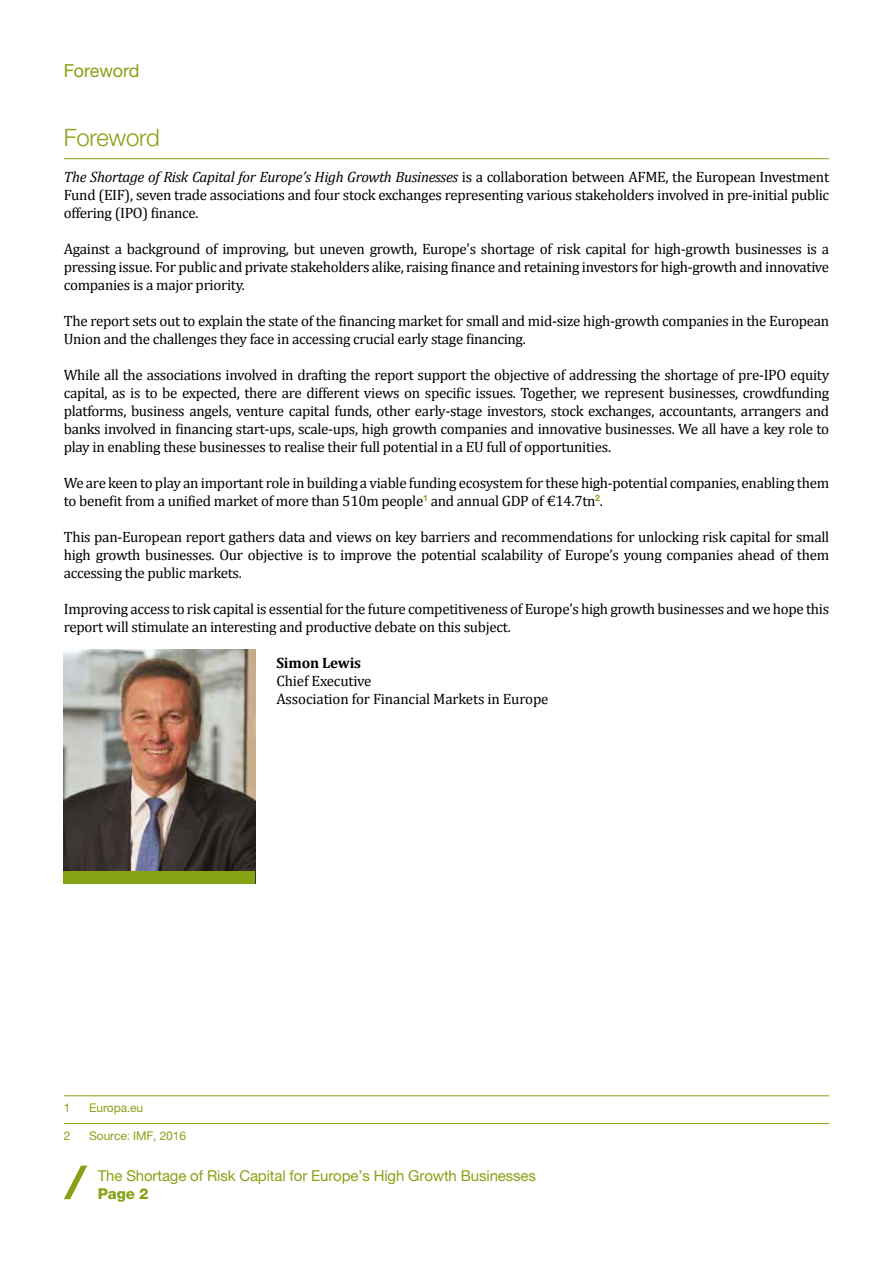
<style>
.page{position:relative;width:893px;height:1263px;background:#fff}
.page>*{position:absolute;margin:0;border:0;box-sizing:border-box;transform-origin:0 0}
.t1{font:300 24px "Helvetica Neue LT Pro";letter-spacing:-.01em;color:#86a315}
.t2{font:18px "Helvetica Neue LT Pro";letter-spacing:-.01em;color:#86a315}
.t3{font:15px/18px "Cambria";letter-spacing:-.02em;color:#000;text-align:justify}
.t4{font:15px "Helvetica Neue LT Pro";letter-spacing:-.01em;color:#86a315}
.t5{font:700 15px "Cambria";letter-spacing:-.01em;color:#000}
.t6{font:800 15px "Helvetica Neue LT Pro";color:#86a315}
.t7{font:12px "Helvetica Neue LT Pro";letter-spacing:-.01em;color:#86a315}
.s1{font-style:italic}
</style>
<div class="page">
<svg style="left:64px;top:1165px;width:23px;height:34px"></svg>
<hr style="left:64px;top:158px;width:765px;height:1px;background:#86a315">
<hr style="left:64px;top:1095px;width:765px;height:1px;background:#86a315">
<hr style="left:64px;top:1123px;width:765px;height:1px;background:#86a315">
<img style="left:64px;top:650px;width:191px;height:221px">
<div style="left:64px;top:871px;width:191px;height:13px;background:#86a315"></div>
<p class="t2" style="left:64px;top:59px;width:77px">Foreword</p>
<h1 class="t1" style="left:64px;top:122px;width:98px">Foreword</h1>
<p class="t3" style="left:64px;top:167px;width:767px"><span class="s1">The Shortage of Risk Capital for Europe’s High Growth Businesses</span> is a collaboration between AFME, the European Investment Fund (EIF), seven trade associations and four stock exchanges representing various stakeholders involved in pre-initial public offering (IPO) finance.</p>
<p class="t3" style="left:64px;top:239px;width:767px">Against a background of improving, but uneven growth, Europe’s shortage of risk capital for high-growth businesses is a pressing issue. For public and private stakeholders alike, raising finance and retaining investors for high-growth and innovative companies is a major priority.</p>
<p class="t3" style="left:64px;top:311px;width:767px">The report sets out to explain the state of the financing market for small and mid-size high-growth companies in the European<br>Union and the challenges they face in accessing crucial early stage financing.</p>
<p class="t3" style="left:64px;top:365px;width:767px">While all the associations involved in drafting the report support the objective of addressing the shortage of pre-IPO equity capital, as is to be expected, there are different views on specific issues. Together, we represent businesses, crowdfunding platforms, business angels, venture capital funds, other early-stage investors, stock exchanges, accountants, arrangers and banks involved in financing start-ups, scale-ups, high growth companies and innovative businesses. We all have a key role to play in enabling these businesses to realise their full potential in a EU full of opportunities.</p>
<p class="t3" style="left:64px;top:473px;width:767px">We are keen to play an important role in building a viable funding ecosystem for these high-potential companies, enabling them to benefit from a unified market of more than 510m people<sup>1</sup> and annual GDP of €14.7tn<sup>2</sup>.</p>
<p class="t3" style="left:64px;top:527px;width:767px">This pan-European report gathers data and views on key barriers and recommendations for unlocking risk capital for small high growth businesses. Our objective is to improve the potential scalability of Europe’s young companies ahead of them accessing the public markets.</p>
<p class="t3" style="left:64px;top:599px;width:767px">Improving access to risk capital is essential for the future competitiveness of Europe’s high growth businesses and we hope this report will stimulate an interesting and productive debate on this subject.</p>
<p class="t5" style="left:276px;top:653px;width:86px">Simon Lewis</p>
<p class="t3" style="left:276px;top:671px;width:274px">Chief Executive<br>Association for Financial Markets in Europe</p>
<p class="t7" style="left:64px;top:1100px;width:8px">1</p>
<p class="t7" style="left:89px;top:1100px;width:55px">Europa.eu</p>
<p class="t7" style="left:64px;top:1128px;width:8px">2</p>
<p class="t7" style="left:89px;top:1128px;width:98px">Source: IMF, 2016</p>
<p class="t4" style="left:98px;top:1167px;width:440px">The Shortage of Risk Capital for Europe’s High Growth Businesses</p>
<p class="t6" style="left:98px;top:1185px;width:52px">Page 2</p>
</div>
